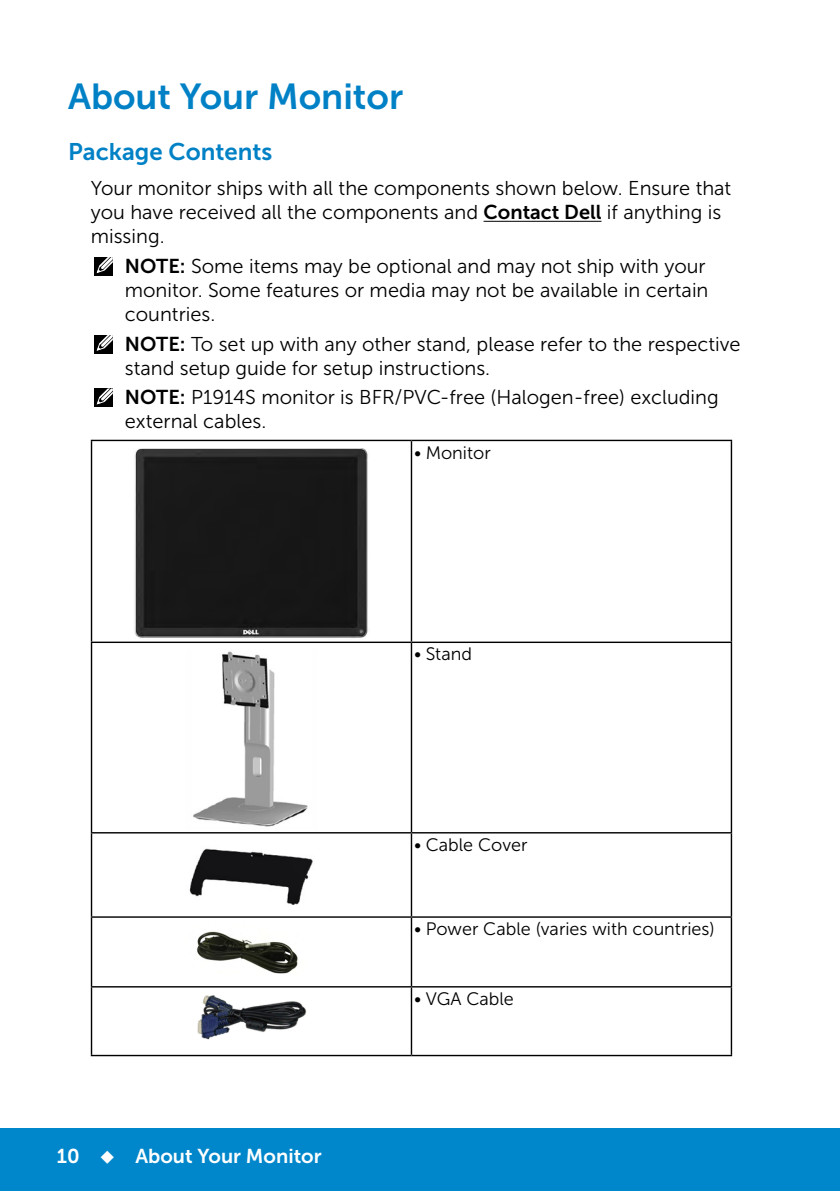
<style>
.page{position:relative;width:840px;height:1191px;background:#fff}
.page>*{position:absolute;margin:0;border:0;box-sizing:border-box;transform-origin:0 0}
.t1{font:36px "Museo Sans For Dell 700";color:#0081c6}
.t2{font:24px "Museo Sans For Dell 700";color:#0081c6}
.t3{font:20px/24px "Museo Sans For Dell 300";color:#000}
.t4{font:20px "Museo Sans For Dell 700";color:#fff}
.t5{font:18px "Museo Sans For Dell 300";color:#000}
.s1{font-family:"Museo Sans For Dell 700"}
</style>
<div class="page">
<div style="left:0;top:1128px;width:839px;height:63px;background:#0087cb"></div>
<hr style="left:483px;top:221px;width:118px;height:1px;background:#000">
<hr style="left:91px;top:440px;width:320px;height:1px;background:#000">
<hr style="left:91px;top:441px;width:1px;height:200px;background:#000">
<hr style="left:411px;top:440px;width:320px;height:1px;background:#000">
<hr style="left:410px;top:441px;width:2px;height:200px;background:#000">
<hr style="left:730px;top:441px;width:1px;height:200px;background:#000">
<hr style="left:91px;top:641px;width:320px;height:2px;background:#000">
<hr style="left:91px;top:643px;width:1px;height:189px;background:#000">
<hr style="left:411px;top:641px;width:320px;height:2px;background:#000">
<hr style="left:410px;top:643px;width:2px;height:189px;background:#000">
<hr style="left:730px;top:643px;width:1px;height:189px;background:#000">
<hr style="left:91px;top:832px;width:320px;height:1px;background:#000">
<hr style="left:91px;top:833px;width:1px;height:83px;background:#000">
<hr style="left:411px;top:832px;width:320px;height:1px;background:#000">
<hr style="left:410px;top:833px;width:2px;height:83px;background:#000">
<hr style="left:730px;top:833px;width:1px;height:83px;background:#000">
<hr style="left:91px;top:916px;width:320px;height:1px;background:#000">
<hr style="left:91px;top:917px;width:1px;height:69px;background:#000">
<hr style="left:411px;top:916px;width:320px;height:1px;background:#000">
<hr style="left:410px;top:917px;width:2px;height:69px;background:#000">
<hr style="left:730px;top:917px;width:1px;height:69px;background:#000">
<hr style="left:91px;top:986px;width:320px;height:1px;background:#000">
<hr style="left:91px;top:987px;width:1px;height:67px;background:#000">
<hr style="left:411px;top:986px;width:320px;height:1px;background:#000">
<hr style="left:410px;top:987px;width:2px;height:67px;background:#000">
<hr style="left:730px;top:987px;width:1px;height:67px;background:#000">
<hr style="left:91px;top:1054px;width:320px;height:2px;background:#000">
<hr style="left:411px;top:1054px;width:320px;height:2px;background:#000">
<img style="left:134px;top:448px;width:234px;height:190px">
<img style="left:193px;top:651px;width:115px;height:176px">
<img style="left:189px;top:848px;width:124px;height:56px">
<img style="left:197px;top:931px;width:101px;height:43px">
<img style="left:197px;top:995px;width:110px;height:44px">
<div style="left:94px;top:257px;width:19px;height:18px;background:#000"></div>
<svg style="left:96px;top:257px;width:17px;height:16px"></svg>
<div style="left:94px;top:335px;width:19px;height:18px;background:#000"></div>
<svg style="left:96px;top:335px;width:17px;height:16px"></svg>
<div style="left:94px;top:388px;width:19px;height:19px;background:#000"></div>
<svg style="left:96px;top:388px;width:17px;height:17px"></svg>
<h1 class="t1" style="left:68px;top:77px;width:336px">About Your Monitor</h1>
<p class="t2" style="left:68px;top:138px;width:206px">Package Contents</p>
<p class="t3" style="left:91px;top:176px;width:641px">Your monitor ships with all the components shown below. Ensure that you have received all the components and <span class="s1">Contact Dell</span> if anything is missing.</p>
<p class="t3" style="left:125px;top:254px;width:584px"><span class="s1">NOTE:</span> Some items may be optional and may not ship with your monitor. Some features or media may not be available in certain countries.</p>
<p class="t3" style="left:125px;top:332px;width:617px"><span class="s1">NOTE:</span> To set up with any other stand, please refer to the respective stand setup guide for setup instructions.</p>
<p class="t3" style="left:125px;top:385px;width:595px"><span class="s1">NOTE:</span> P1914S monitor is BFR/PVC-free (Halogen-free) excluding external cables.</p>
<p class="t5" style="left:414px;top:443px;width:78px">• Monitor</p>
<p class="t5" style="left:414px;top:644px;width:59px">• Stand</p>
<p class="t5" style="left:414px;top:835px;width:115px">• Cable Cover</p>
<p class="t5" style="left:414px;top:919px;width:302px">• Power Cable (varies with countries)</p>
<p class="t4" style="left:57px;top:1144px;width:266px">10 ◆ About Your Monitor</p>
<p class="t5" style="left:414px;top:989px;width:101px">• VGA Cable</p>
</div>
